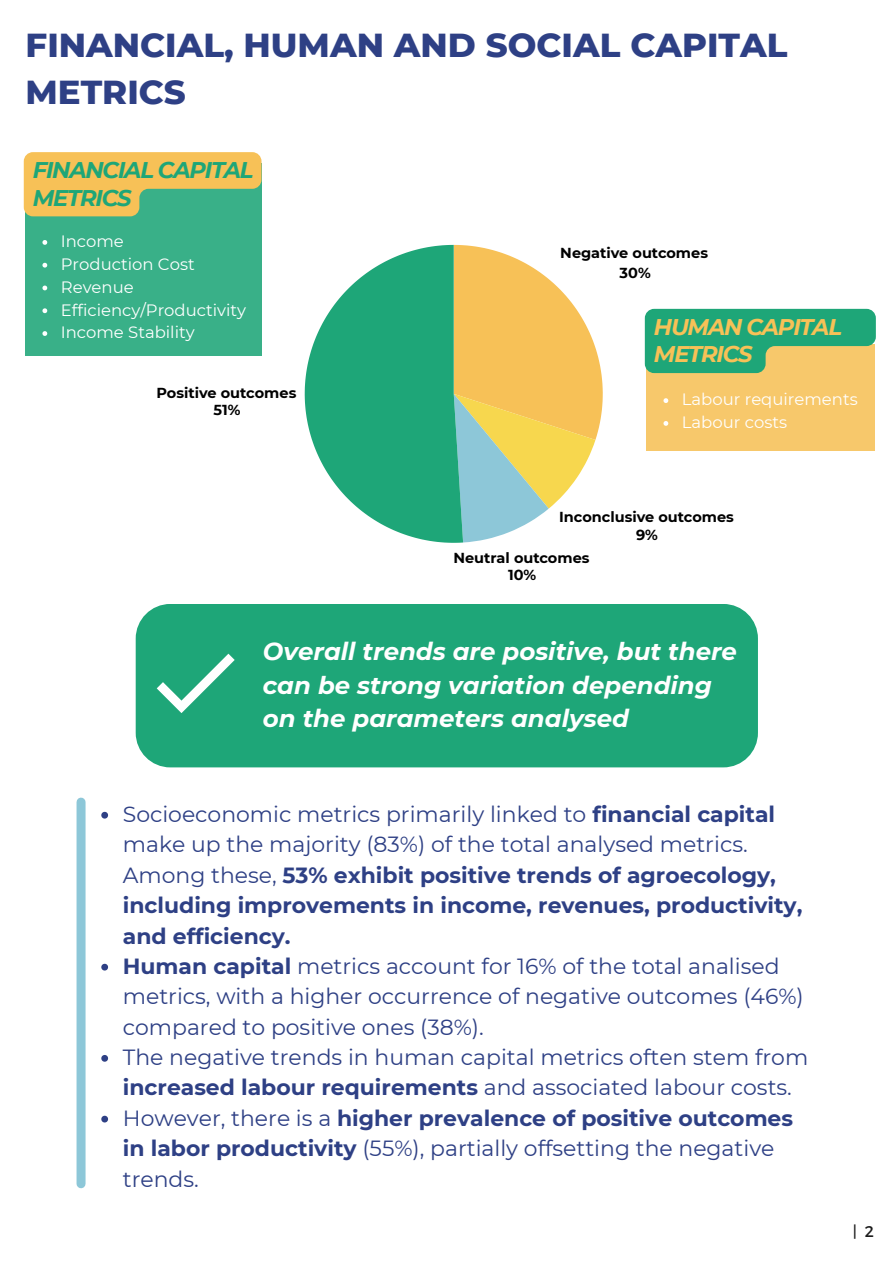
<style>
.page{position:relative;width:894px;height:1264px;background:#fff}
.page>*{position:absolute;margin:0;border:0;box-sizing:border-box;transform-origin:0 0}
.t1{font:800 33.9px/47.2px "Montserrat";color:#2e4085}
.t2{font:italic 700 24.45px/33.8px "Montserrat";color:#fff}
.t3{font:italic 700 22.65px/27.6px "Montserrat";letter-spacing:-.055em;color:#1ea678}
.t4{font:italic 700 22.65px/27px "Montserrat";letter-spacing:-.055em;color:#f7c157}
.t5{font:21.9px/30.3px "Montserrat";color:#2e4085}
.t6{font:700 21.9px/30.3px "Montserrat";color:#2e4085}
.t7{font:16.5px "Montserrat";color:#fff}
.t8{font:15.6px "Montserrat";color:#1c1c1c}
.t9{font:700 14.4px/17.9px "Montserrat";color:#000;text-align:center}
.s1{font-weight:400}
.s2{font-weight:700}
</style>
<div class="page">
<div style="left:136px;top:604px;width:621px;height:163px;background:#1ea678;border-radius:35px"></div>
<svg style="left:463px;top:245px;width:139px;height:297px"></svg>
<svg style="left:304px;top:245px;width:159px;height:298px;fill:#1ea678"></svg>
<svg style="left:157px;top:653px;width:77px;height:60px"></svg>
<div style="left:76px;top:802px;width:9px;height:381px;background:#8dc7d8"></div>
<div style="left:26px;top:163px;width:235px;height:193px;background:#39b088"></div>
<svg style="left:101px;top:811px;width:7px;height:7px"></svg>
<svg style="left:101px;top:963px;width:7px;height:7px"></svg>
<svg style="left:101px;top:1055px;width:7px;height:6px"></svg>
<svg style="left:101px;top:1115px;width:7px;height:7px"></svg>
<svg style="left:24px;top:152px;width:237px;height:64px"></svg>
<svg style="left:42px;top:240px;width:5px;height:5px"></svg>
<svg style="left:42px;top:263px;width:5px;height:4px"></svg>
<svg style="left:42px;top:285px;width:5px;height:5px"></svg>
<svg style="left:42px;top:308px;width:5px;height:5px"></svg>
<svg style="left:42px;top:331px;width:5px;height:5px"></svg>
<div style="left:646px;top:344px;width:228px;height:106px;background:#f7c86b"></div>
<svg style="left:644px;top:309px;width:231px;height:64px"></svg>
<svg style="left:663px;top:398px;width:5px;height:5px"></svg>
<svg style="left:663px;top:421px;width:5px;height:5px"></svg>
<h1 class="t1" style="left:26px;top:21px;width:763px">FINANCIAL, HUMAN AND SOCIAL CAPITAL<br>METRICS</h1>
<p class="t3" style="left:33px;top:156px;width:222px">FINANCIAL CAPITAL<br>METRICS</p>
<h2 class="t7" style="left:61px;top:231px;width:65px">Income</h2>
<p class="t7" style="left:61px;top:254px;width:135px">Production Cost</p>
<p class="t7" style="left:61px;top:277px;width:74px">Revenue</p>
<p class="t7" style="left:61px;top:299px;width:187px">Efficiency/Productivity</p>
<h3 class="t7" style="left:61px;top:322px;width:135px">Income Stability</h3>
<p class="t4" style="left:653px;top:313px;width:190px">HUMAN CAPITAL<br>METRICS</p>
<p class="t7" style="left:681px;top:389px;width:177px">Labour requirements</p>
<p class="t7" style="left:681px;top:412px;width:107px">Labour costs</p>
<p class="t9" style="left:560px;top:242px;width:149px;line-height:20.2px">Negative outcomes<br>30%</p>
<p class="t9" style="left:156px;top:383px;width:141px">Positive outcomes<br>51%</p>
<p class="t9" style="left:559px;top:507px;width:176px">Inconclusive outcomes<br>9%</p>
<p class="t9" style="left:453px;top:548px;width:138px">Neutral outcomes<br>10%</p>
<p class="t2" style="left:263px;top:634px;width:475px">Overall trends are positive, but there can be strong variation depending on the parameters analysed</p>
<h2 class="t6" style="left:123px;top:799px;width:681px"><span class="s1">Socioeconomic metrics primarily linked to</span> financial capital <span class="s1">make up the majority (83%) of the total analysed metrics.<br>Among these,</span> 53% exhibit positive trends of agroecology, including improvements in income, revenues, productivity, and efficiency.</h2>
<p class="t5" style="left:123px;top:950px;width:682px"><span class="s2">Human capital</span> metrics account for 16% of the total analised metrics, with a higher occurrence of negative outcomes (46%) compared to positive ones (38%).</p>
<p class="t5" style="left:123px;top:1042px;width:686px">The negative trends in human capital metrics often stem from <span class="s2">increased labour requirements</span> and associated labour costs.</p>
<p class="t5" style="left:123px;top:1102px;width:671px">However, there is a <span class="s2">higher prevalence of positive outcomes in labor productivity</span> (55%), partially offsetting the negative trends.</p>
<p class="t8" style="left:852px;top:1221px;width:23px">| 2</p>
</div>
